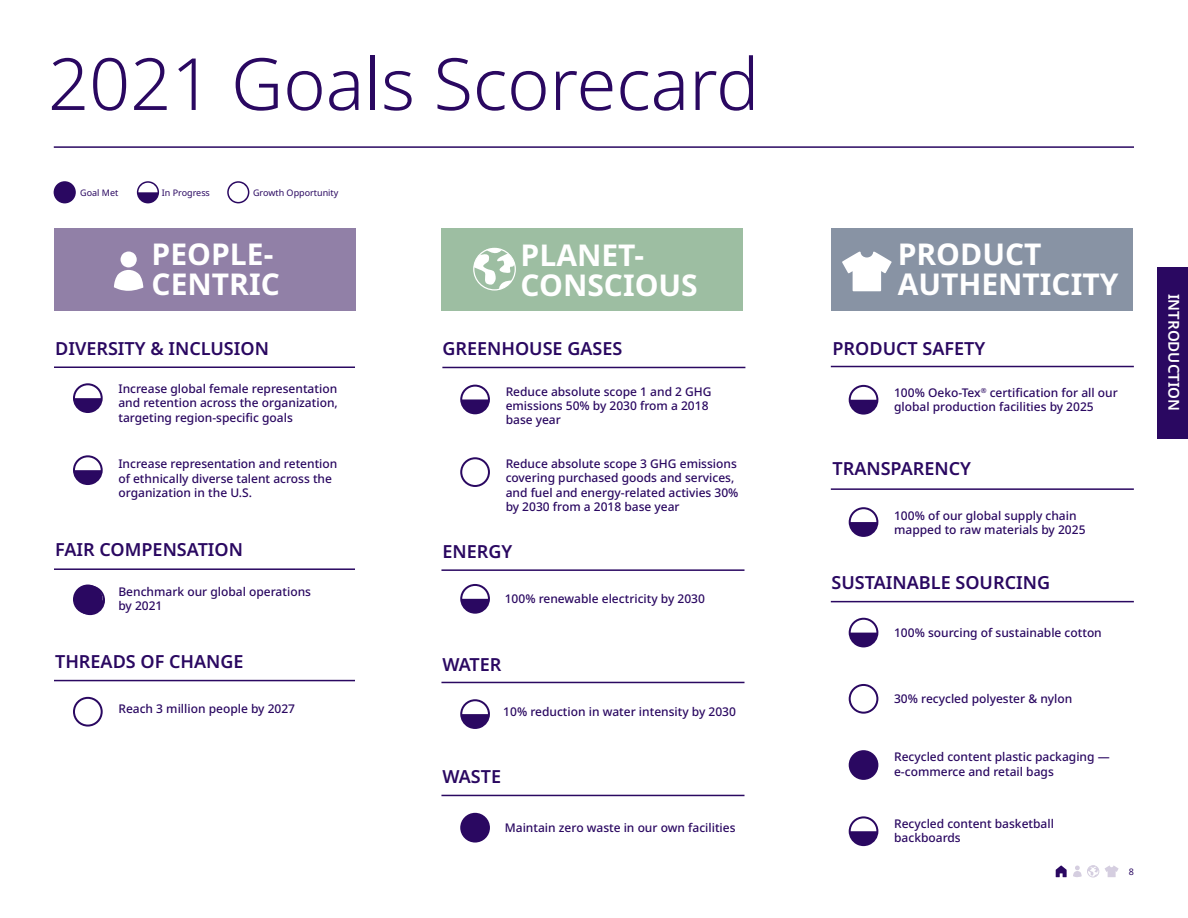
<style>
.page{position:relative;width:1188px;height:918px;background:#fff}
.page>*{position:absolute;margin:0;border:0;box-sizing:border-box;transform-origin:0 0}
.t1{font:300 72px "Noto Sans";color:#2a0861}
.t2{font:700 30px/30px "Noto Sans";color:#fff}
.t3{font:600 18px "Noto Sans";color:#2a0861}
.t4{font:600 15px "Noto Sans";color:#fff}
.t5{font:500 12px/14.4px "Noto Sans";color:#2a0861}
.t6{font:9px "Noto Sans";color:#2a0861}
</style>
<div class="page">
<svg style="left:1073px;top:866px;width:9px;height:11px"></svg>
<svg style="left:1105px;top:865px;width:14px;height:12px"></svg>
<div style="left:1087px;top:865px;width:12px;height:12px;border:1px solid #2a0861;border-radius:50%"></div>
<svg style="left:1088px;top:865px;width:11px;height:12px"></svg>
<svg style="left:1056px;top:865px;width:11px;height:12px"></svg>
<div style="left:54px;top:228px;width:301px;height:83px;background:#9180a7"></div>
<div style="left:441px;top:228px;width:301px;height:83px;background:#9dbea2"></div>
<div style="left:831px;top:228px;width:301px;height:83px;background:#8893a4"></div>
<svg style="left:842px;top:251px;width:50px;height:40px"></svg>
<svg style="left:73px;top:383px;width:30px;height:30px"></svg>
<svg style="left:73px;top:455px;width:30px;height:30px"></svg>
<svg style="left:75px;top:585px;width:30px;height:30px"></svg>
<div style="left:849px;top:750px;width:29px;height:30px;background:#2a0861;border-radius:50%"></div>
<svg style="left:849px;top:385px;width:29px;height:30px"></svg>
<svg style="left:849px;top:507px;width:29px;height:30px"></svg>
<svg style="left:849px;top:618px;width:29px;height:29px"></svg>
<svg style="left:849px;top:816px;width:29px;height:30px"></svg>
<div style="left:460px;top:813px;width:30px;height:30px;background:#2a0861;border-radius:50%"></div>
<div style="left:73px;top:585px;width:30px;height:29px;background:#2a0861;border-radius:50%"></div>
<svg style="left:460px;top:385px;width:30px;height:29px"></svg>
<svg style="left:460px;top:584px;width:30px;height:30px"></svg>
<svg style="left:460px;top:699px;width:30px;height:30px"></svg>
<svg style="left:73px;top:697px;width:30px;height:30px"></svg>
<svg style="left:849px;top:684px;width:29px;height:30px"></svg>
<svg style="left:460px;top:457px;width:30px;height:30px"></svg>
<div style="left:54px;top:181px;width:22px;height:22px;background:#2a0861;border-radius:50%"></div>
<svg style="left:137px;top:181px;width:22px;height:22px"></svg>
<svg style="left:227px;top:181px;width:22px;height:22px"></svg>
<div style="left:473px;top:248px;width:43px;height:43px;border:1px solid #fff;border-radius:50%"></div>
<svg style="left:474px;top:247px;width:40px;height:42px"></svg>
<svg style="left:114px;top:252px;width:29px;height:39px"></svg>
<hr style="left:54px;top:367px;width:301px;height:1px;background:#2a0861">
<hr style="left:441px;top:569px;width:304px;height:2px;background:#2a0861">
<hr style="left:831px;top:366px;width:303px;height:1px;background:#2a0861">
<hr style="left:831px;top:488px;width:303px;height:2px;background:#2a0861">
<hr style="left:831px;top:601px;width:303px;height:1px;background:#2a0861">
<hr style="left:442px;top:367px;width:303px;height:1px;background:#2a0861">
<hr style="left:441px;top:682px;width:304px;height:1px;background:#2a0861">
<hr style="left:441px;top:795px;width:304px;height:1px;background:#2a0861">
<hr style="left:54px;top:568px;width:301px;height:2px;background:#2a0861">
<hr style="left:54px;top:680px;width:301px;height:1px;background:#2a0861">
<hr style="left:54px;top:146px;width:1080px;height:2px;background:#2a0861">
<div style="left:1158px;top:267px;width:30px;height:172px;background:#2a0861"></div>
<h1 class="t1" style="left:48px;top:43px;width:713px">2021 Goals Scorecard</h1>
<p class="t6" style="left:80px;top:188px;width:40px">Goal Met</p>
<p class="t6" style="left:162px;top:188px;width:50px">In Progress</p>
<p class="t6" style="left:253px;top:188px;width:87px">Growth Opportunity</p>
<h2 class="t2" style="left:152px;top:240px;width:130px">PEOPLE-<br>CENTRIC</h2>
<h2 class="t2" style="left:521px;top:240px;width:179px">PLANET-<br>CONSCIOUS</h2>
<h2 class="t2" style="left:898px;top:240px;width:222px">PRODUCT<br>AUTHENTICITY</h2>
<h3 class="t3" style="left:55px;top:338px;width:215px">DIVERSITY &amp; INCLUSION</h3>
<h3 class="t3" style="left:442px;top:338px;width:181px">GREENHOUSE GASES</h3>
<h3 class="t3" style="left:832px;top:338px;width:154px">PRODUCT SAFETY</h3>
<p class="t5" style="left:118px;top:382px;width:221px;text-align:justify">Increase global female representation and retention across the organization, targeting region-specific goals</p>
<p class="t5" style="left:118px;top:457px;width:221px">Increase representation and retention of ethnically diverse talent across the organization in the U.S.</p>
<p class="t5" style="left:506px;top:384px;width:207px">Reduce absolute scope 1 and 2 GHG emissions 50% by 2030 from a 2018 base year</p>
<p class="t5" style="left:894px;top:385px;width:225px">100% Oeko-Tex<sup>®</sup> certification for all our global production facilities by 2025</p>
<p class="t5" style="left:506px;top:457px;width:234px">Reduce absolute scope 3 GHG emissions covering purchased goods and services, and fuel and energy-related activies 30% by 2030 from a 2018 base year</p>
<h3 class="t3" style="left:832px;top:458px;width:140px">TRANSPARENCY</h3>
<p class="t5" style="left:894px;top:509px;width:193px">100% of our global supply chain mapped to raw materials by 2025</p>
<h3 class="t3" style="left:55px;top:539px;width:189px">FAIR COMPENSATION</h3>
<h3 class="t3" style="left:442px;top:541px;width:71px">ENERGY</h3>
<p class="t5" style="left:118px;top:585px;width:194px">Benchmark our global operations by 2021</p>
<p class="t5" style="left:505px;top:591px;width:202px">100% renewable electricity by 2030</p>
<h3 class="t3" style="left:832px;top:573px;width:220px">SUSTAINABLE SOURCING</h3>
<p class="t5" style="left:894px;top:626px;width:209px">100% sourcing of sustainable cotton</p>
<h3 class="t3" style="left:55px;top:652px;width:190px">THREADS OF CHANGE</h3>
<h3 class="t3" style="left:442px;top:654px;width:61px">WATER</h3>
<p class="t5" style="left:118px;top:702px;width:178px">Reach 3 million people by 2027</p>
<p class="t5" style="left:503px;top:705px;width:234px">10% reduction in water intensity by 2030</p>
<p class="t5" style="left:894px;top:692px;width:180px">30% recycled polyester &amp; nylon</p>
<h3 class="t3" style="left:442px;top:767px;width:60px">WASTE</h3>
<p class="t5" style="left:505px;top:820px;width:232px">Maintain zero waste in our own facilities</p>
<p class="t5" style="left:894px;top:750px;width:217px">Recycled content plastic packaging — e-commerce and retail bags</p>
<p class="t5" style="left:894px;top:816px;width:161px">Recycled content basketball backboards</p>
<p class="t6" style="left:1129px;top:867px;width:7px">8</p>
<p class="t4" style="left:1183px;top:294px;width:119px;rotate:90deg">INTRODUCTION</p>
</div>
